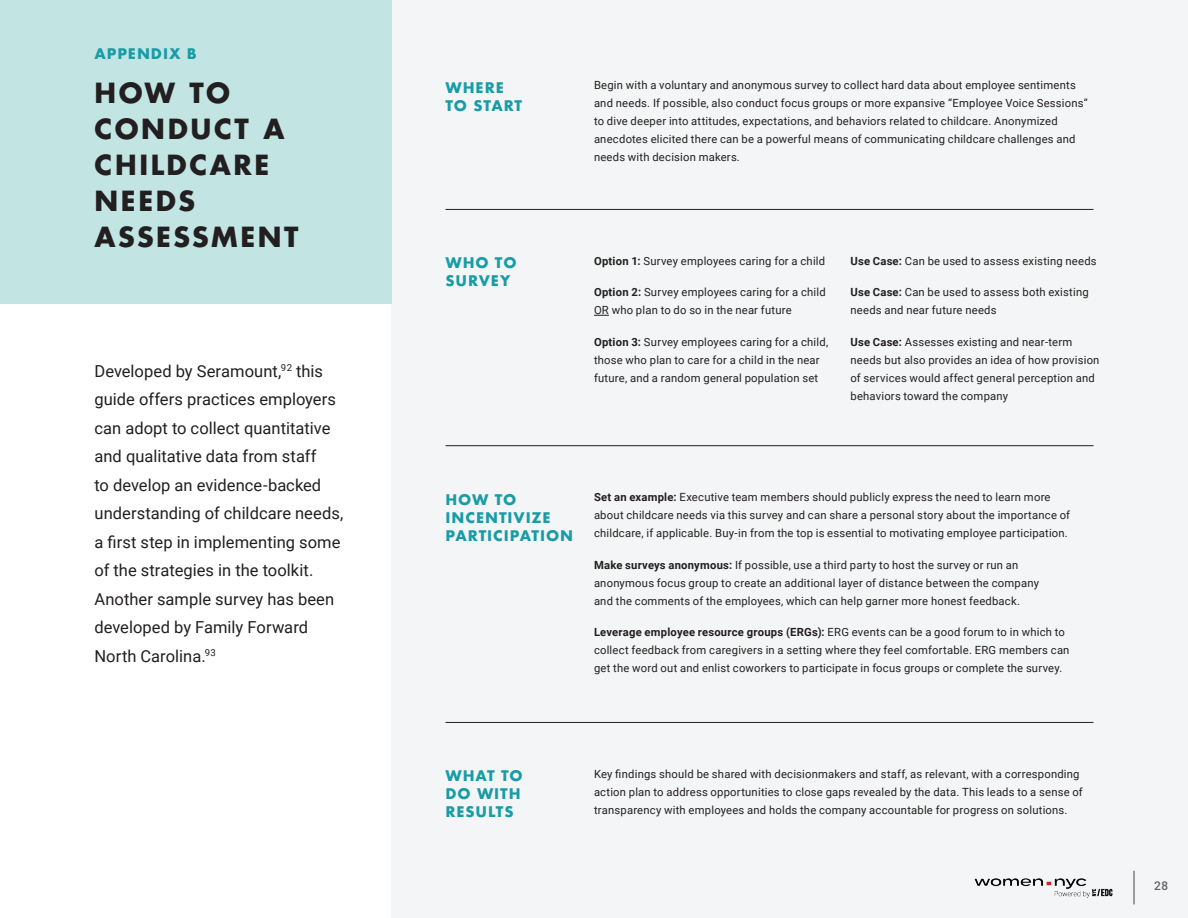
<style>
.page{position:relative;width:1188px;height:918px;background:#fff}
.page>*{position:absolute;margin:0;border:0;box-sizing:border-box;transform-origin:0 0}
.t1{font:700 27px/36px "Futura Std";letter-spacing:.095em;color:#231f20}
.t2{font:16.5px/28.5px "Roboto";color:#231f20}
.t3{font:700 14.25px/18px "Futura";letter-spacing:.065em;color:#189ca6}
.t4{font:500 12px "Roboto Mono";color:#636366}
.t5{font:11.25px/18px "Roboto";letter-spacing:.02em;color:#231f20}
.s1{font-weight:700}
</style>
<div class="page">
<div style="left:392px;top:0;width:796px;height:918px;background:#f4f5f6"></div>
<img style="left:974px;top:878px;width:139px;height:20px">
<hr style="left:1134px;top:871px;width:1px;height:33px;background:#040503">
<div style="left:0;top:0;width:392px;height:304px;background:#c2e5e3"></div>
<svg style="left:594px;top:315px;width:15px;height:1px"></svg>
<hr style="left:446px;top:209px;width:648px;height:1px;background:#231f20">
<hr style="left:446px;top:445px;width:648px;height:1px;background:#231f20">
<hr style="left:446px;top:722px;width:648px;height:1px;background:#231f20">
<p class="t3" style="left:94px;top:45px;width:104px">APPENDIX B</p>
<h1 class="t1" style="left:94px;top:75px;width:206px">HOW TO<br>CONDUCT A<br>CHILDCARE<br>NEEDS<br>ASSESSMENT</h1>
<p class="t2" style="left:94px;top:356px;width:250px">Developed by Seramount,<sup>92</sup> this guide offers practices employers can adopt to collect quantitative and qualitative data from staff<br>to develop an evidence-backed understanding of childcare needs, a first step in implementing some of the strategies in the toolkit.<br>Another sample survey has been developed by Family Forward<br>North Carolina.<sup>93</sup></p>
<p class="t3" style="left:446px;top:78px;width:78px">WHERE<br>TO START</p>
<p class="t5" style="left:594px;top:76px;width:495px">Begin with a voluntary and anonymous survey to collect hard data about employee sentiments and needs. If possible, also conduct focus groups or more expansive “Employee Voice Sessions” to dive deeper into attitudes, expectations, and behaviors related to childcare. Anonymized anecdotes elicited there can be a powerful means of communicating childcare challenges and needs with decision makers.</p>
<p class="t3" style="left:446px;top:254px;width:73px">WHO TO<br>SURVEY</p>
<p class="t5" style="left:594px;top:252px;width:233px"><span class="s1">Option 1:</span> Survey employees caring for a child</p>
<p class="t5" style="left:594px;top:283px;width:233px"><span class="s1">Option 2:</span> Survey employees caring for a child<br>OR who plan to do so in the near future</p>
<p class="t5" style="left:594px;top:333px;width:236px"><span class="s1">Option 3:</span> Survey employees caring for a child, those who plan to care for a child in the near future, and a random general population set</p>
<p class="t5" style="left:850px;top:252px;width:248px"><span class="s1">Use Case:</span> Can be used to assess existing needs</p>
<p class="t5" style="left:850px;top:283px;width:240px"><span class="s1">Use Case:</span> Can be used to assess both existing needs and near future needs</p>
<p class="t5" style="left:850px;top:333px;width:251px"><span class="s1">Use Case:</span> Assesses existing and near-term needs but also provides an idea of how provision of services would affect general perception and behaviors toward the company</p>
<p class="t3" style="left:446px;top:490px;width:129px">HOW TO<br>INCENTIVIZE<br>PARTICIPATION</p>
<p class="t5" style="left:594px;top:488px;width:478px"><span class="s1">Set an example:</span> Executive team members should publicly express the need to learn more about childcare needs via this survey and can share a personal story about the importance of childcare, if applicable. Buy-in from the top is essential to motivating employee participation.</p>
<p class="t5" style="left:594px;top:555px;width:446px"><span class="s1">Make surveys anonymous:</span> If possible, use a third party to host the survey or run an anonymous focus group to create an additional layer of distance between the company and the comments of the employees, which can help garner more honest feedback.</p>
<p class="t5" style="left:594px;top:623px;width:477px"><span class="s1">Leverage employee resource groups (ERGs):</span> ERG events can be a good forum to in which to collect feedback from caregivers in a setting where they feel comfortable. ERG members can get the word out and enlist coworkers to participate in focus groups or complete the survey.</p>
<p class="t3" style="left:446px;top:767px;width:79px">WHAT TO<br>DO WITH<br>RESULTS</p>
<p class="t5" style="left:594px;top:765px;width:490px">Key findings should be shared with decisionmakers and staff, as relevant, with a corresponding action plan to address opportunities to close gaps revealed by the data. This leads to a sense of transparency with employees and holds the company accountable for progress on solutions.</p>
<p class="t4" style="left:1154px;top:877px;width:16px">28</p>
</div>
